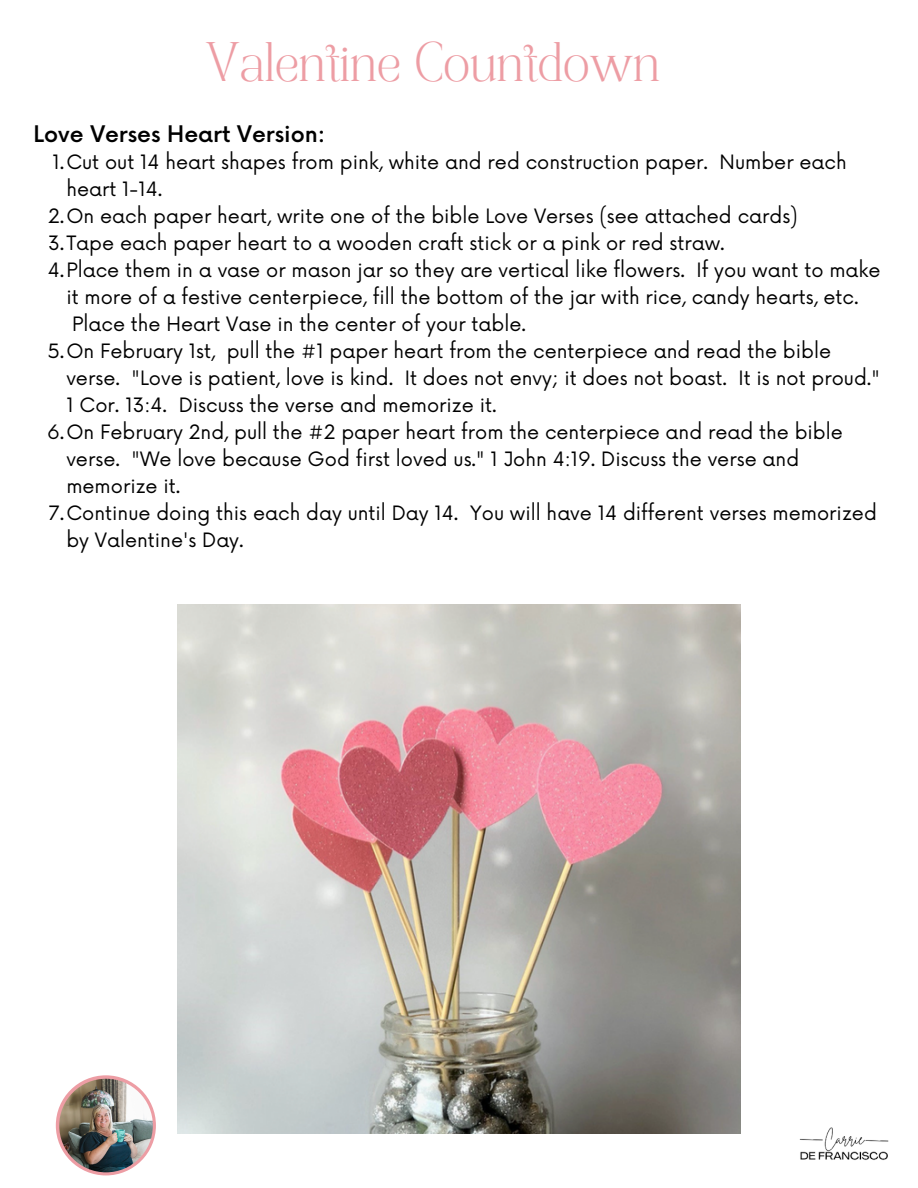
<style>
.page{position:relative;width:918px;height:1188px;background:#fff}
.page>*{position:absolute;margin:0;border:0;box-sizing:border-box;transform-origin:0 0}
.t1{font:38.85px "TANGARLAND";color:#ed9da4}
.t2{font:500 22.35px "Now";color:#000}
.t3{font:19.35px "Now";color:#000}
</style>
<div class="page">
<img style="left:177px;top:605px;width:564px;height:528px">
<img style="left:799px;top:1127px;width:90px;height:33px">
<svg style="left:56px;top:1075px;width:100px;height:100px"></svg>
<img style="left:59px;top:1079px;width:94px;height:93px;border-radius:50%">
<h1 class="t1" style="left:206px;top:41px;width:456px">Valentine Countdown</h1>
<p class="t2" style="left:34px;top:122px;width:293px">Love Verses Heart Version:</p>
<p class="t3" style="left:52px;top:151px;width:796px">1.Cut out 14 heart shapes from pink, white and red construction paper. Number each</p>
<p class="t3" style="left:66px;top:178px;width:97px">heart 1-14.</p>
<p class="t3" style="left:48px;top:205px;width:751px">2.On each paper heart, write one of the bible Love Verses (see attached cards)</p>
<p class="t3" style="left:48px;top:232px;width:678px">3.Tape each paper heart to a wooden craft stick or a pink or red straw.</p>
<p class="t3" style="left:48px;top:259px;width:834px">4.Place them in a vase or mason jar so they are vertical like flowers. If you want to make</p>
<p class="t3" style="left:66px;top:286px;width:794px">it more of a festive centerpiece, fill the bottom of the jar with rice, candy hearts, etc.</p>
<p class="t3" style="left:72px;top:313px;width:455px">Place the Heart Vase in the center of your table.</p>
<p class="t3" style="left:48px;top:340px;width:785px">5.On February 1st, pull the #1 paper heart from the centerpiece and read the bible</p>
<p class="t3" style="left:66px;top:367px;width:815px">verse. "Love is patient, love is kind. It does not envy; it does not boast. It is not proud."</p>
<p class="t3" style="left:66px;top:394px;width:432px">1 Cor. 13:4. Discuss the verse and memorize it.</p>
<p class="t3" style="left:47px;top:421px;width:797px">6.On February 2nd, pull the #2 paper heart from the centerpiece and read the bible</p>
<p class="t3" style="left:66px;top:448px;width:734px">verse. "We love because God first loved us." 1 John 4:19. Discuss the verse and</p>
<p class="t3" style="left:66px;top:475px;width:116px">memorize it.</p>
<p class="t3" style="left:49px;top:502px;width:830px">7.Continue doing this each day until Day 14. You will have 14 different verses memorized</p>
<p class="t3" style="left:66px;top:529px;width:179px">by Valentine's Day.</p>
</div>
